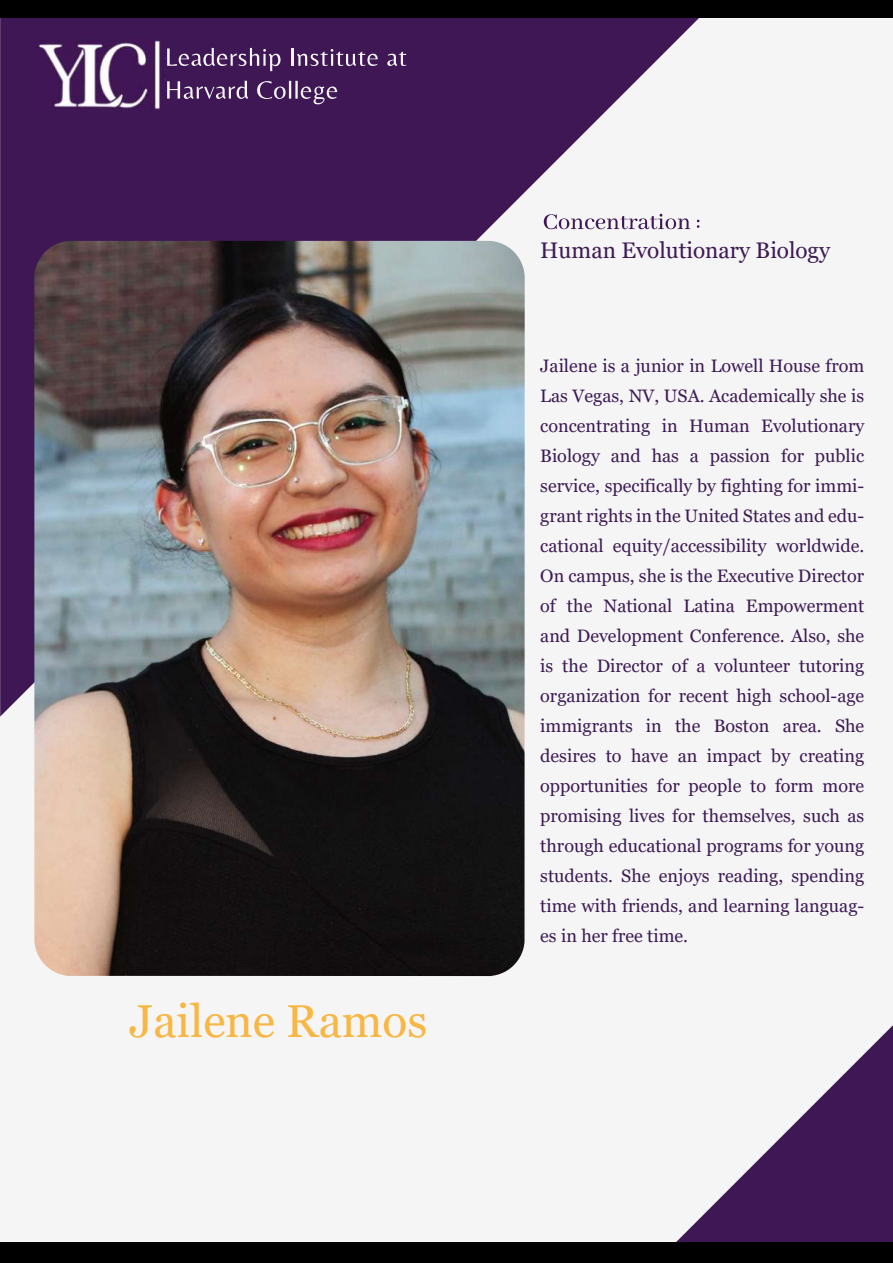
<style>
.page{position:relative;width:893px;height:1263px;background:#f5f5f5}
.page>*{position:absolute;margin:0;border:0;box-sizing:border-box;transform-origin:0 0}
.t1{font:46.2px "Georgia";color:#f8b744}
.t2{font:22.5px "Georgia";color:#3d1b54}
.t3{font:18px/30px "Georgia";color:#3d1b54;text-align:justify}
</style>
<div class="page">
<svg style="left:0;top:18px;width:699px;height:699px;fill:#3f1754"></svg>
<div style="left:0;top:0;width:893px;height:18px;background:#000"></div>
<img style="left:34px;top:241px;width:491px;height:735px">
<svg style="left:544px;top:214px;width:146px;height:15px"></svg>
<svg style="left:697px;top:220px;width:3px;height:8px"></svg>
<svg style="left:676px;top:1025px;width:217px;height:217px"></svg>
<div style="left:0;top:1242px;width:893px;height:21px;background:#000"></div>
<img style="left:34px;top:39px;width:131px;height:71px">
<svg style="left:167px;top:48px;width:114px;height:23px;background:#634374"></svg>
<hr style="left:291px;top:48px;width:3px;height:18px;background:#f5f5f5">
<svg style="left:297px;top:49px;width:81px;height:17px"></svg>
<svg style="left:387px;top:51px;width:19px;height:15px"></svg>
<svg style="left:167px;top:81px;width:81px;height:18px"></svg>
<svg style="left:257px;top:81px;width:34px;height:18px"></svg>
<hr style="left:295px;top:81px;width:3px;height:18px;background:#f5f5f5">
<svg style="left:301px;top:87px;width:36px;height:17px"></svg>
<h1 class="t1" style="left:130px;top:993px;width:299px">Jailene Ramos</h1>
<p class="t2" style="left:540px;top:236px;width:291px">Human Evolutionary Biology</p>
<p class="t3" style="left:540px;top:351px;width:326px">Jailene is a junior in Lowell House from Las Vegas, NV, USA. Academically she is concentrating in Human Evolutionary Biology and has a passion for public service, specifically by fighting for immi&shy;grant rights in the United States and edu&shy;cational equity/accessibility worldwide.<br>On campus, she is the Executive Director of the National Latina Empowerment and Development Conference. Also, she is the Director of a volunteer tutoring organization for recent high school-age immigrants in the Boston area. She desires to have an impact by creating opportunities for people to form more promising lives for themselves, such as through educational programs for young students. She enjoys reading, spending time with friends, and learning languag&shy;es in her free time.</p>
</div>
